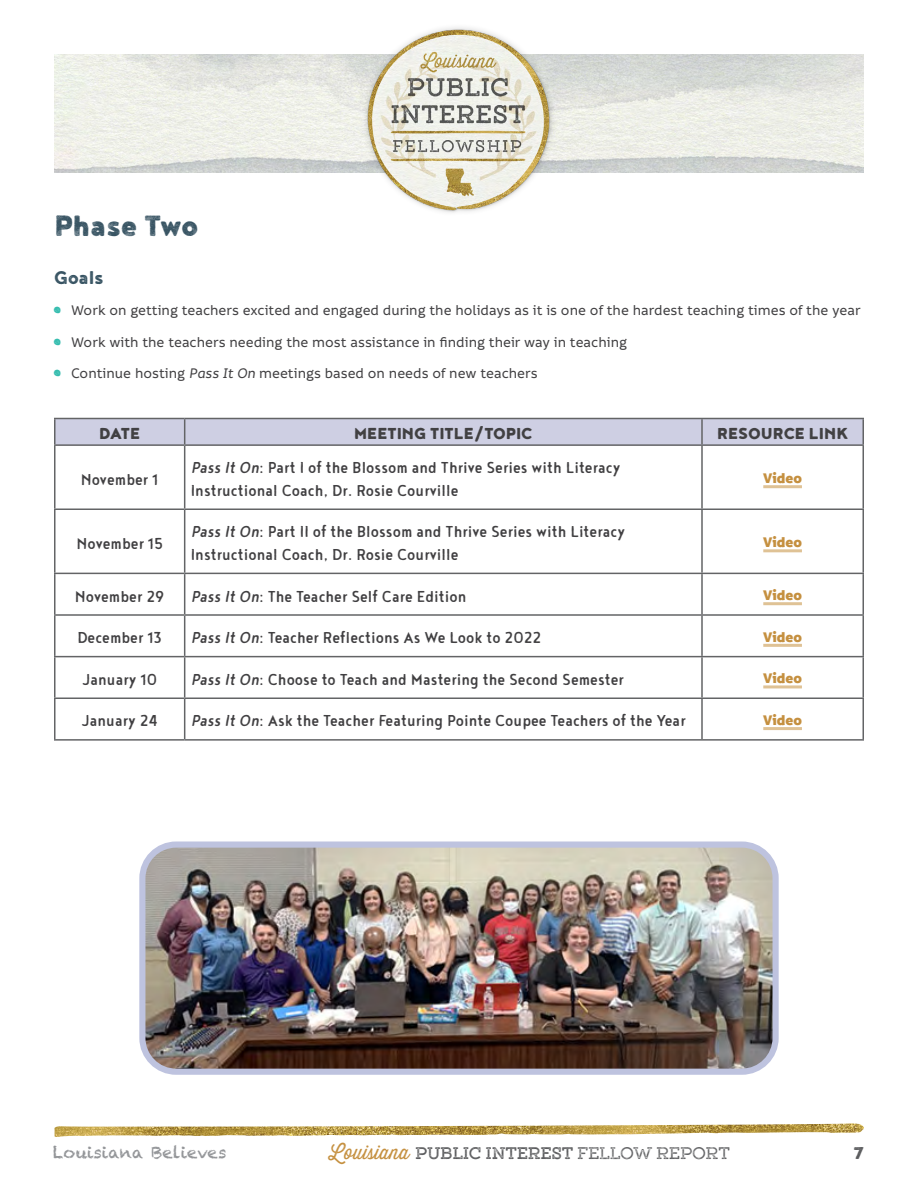
<style>
.page{position:relative;width:918px;height:1188px;background:#fff}
.page>*{position:absolute;margin:0;border:0;box-sizing:border-box;transform-origin:0 0}
.Heading{font:36px "Noyh A Bistro Smoke";color:#385463}
.Heading-2{font:22.5px "Noyh A Cafe Press 1";color:#385463}
.t1{font:21px "Noyh A Bistro Smoke";color:#58595b}
.t2{font:19.5px/22.5px "Noyh A Text 2";color:#414042}
.t3{font:19.5px "Noyh A Bistro";color:#414042}
.t4{font:16.5px "Chalkduster";color:#939598}
.t5{font:500 15px "Informative";color:#414042}
.t6{font:700 15px "Gist X Upr";letter-spacing:.025em;color:#58595b}
.t7{font:900 15px "Informative";color:#c59040}
.s1{font-family:"Le Osler Stamp";font-weight:400;font-size:24px;color:#36bdaf}
.s2{font-style:italic}
.s3{font-family:"Thirsty Rough Lt One";font-weight:400;font-size:19.5px;color:#c59040}
.s4{font-family:"Gist X Upr Reg";font-weight:400}
</style>
<div class="page">
<img style="left:358px;top:1123px;width:506px;height:12px">
<img style="left:55px;top:1126px;width:303px;height:11px">
<img style="left:54px;top:54px;width:810px;height:119px">
<div style="left:360px;top:22px;width:197px;height:195px;background:#000;opacity:.2"></div>
<img style="left:366px;top:28px;width:186px;height:184px">
<hr style="left:54px;top:446px;width:2px;height:62px;background:#636466">
<hr style="left:184px;top:446px;width:1px;height:62px;background:#636466">
<hr style="left:701px;top:446px;width:2px;height:62px;background:#636466">
<hr style="left:862px;top:446px;width:2px;height:62px;background:#636466">
<hr style="left:54px;top:508px;width:131px;height:2px;background:#636466">
<hr style="left:54px;top:510px;width:2px;height:63px;background:#636466">
<hr style="left:185px;top:508px;width:517px;height:2px;background:#636466">
<hr style="left:184px;top:510px;width:1px;height:63px;background:#636466">
<hr style="left:702px;top:508px;width:162px;height:2px;background:#636466">
<hr style="left:701px;top:510px;width:2px;height:63px;background:#636466">
<hr style="left:862px;top:510px;width:2px;height:63px;background:#636466">
<hr style="left:54px;top:573px;width:131px;height:1px;background:#636466">
<hr style="left:54px;top:574px;width:2px;height:40px;background:#636466">
<hr style="left:185px;top:573px;width:517px;height:1px;background:#636466">
<hr style="left:184px;top:574px;width:1px;height:40px;background:#636466">
<hr style="left:702px;top:573px;width:162px;height:1px;background:#636466">
<hr style="left:701px;top:574px;width:2px;height:40px;background:#636466">
<hr style="left:862px;top:574px;width:2px;height:40px;background:#636466">
<hr style="left:54px;top:614px;width:131px;height:2px;background:#636466">
<hr style="left:54px;top:616px;width:2px;height:40px;background:#636466">
<hr style="left:185px;top:614px;width:517px;height:2px;background:#636466">
<hr style="left:184px;top:616px;width:1px;height:40px;background:#636466">
<hr style="left:702px;top:614px;width:162px;height:2px;background:#636466">
<hr style="left:701px;top:616px;width:2px;height:40px;background:#636466">
<hr style="left:862px;top:616px;width:2px;height:40px;background:#636466">
<hr style="left:54px;top:656px;width:131px;height:1px;background:#636466">
<hr style="left:54px;top:657px;width:2px;height:41px;background:#636466">
<hr style="left:185px;top:656px;width:517px;height:1px;background:#636466">
<hr style="left:184px;top:657px;width:1px;height:41px;background:#636466">
<hr style="left:702px;top:656px;width:162px;height:1px;background:#636466">
<hr style="left:701px;top:657px;width:2px;height:41px;background:#636466">
<hr style="left:862px;top:657px;width:2px;height:41px;background:#636466">
<hr style="left:54px;top:698px;width:131px;height:1px;background:#636466">
<hr style="left:54px;top:699px;width:2px;height:40px;background:#636466">
<hr style="left:185px;top:698px;width:517px;height:1px;background:#636466">
<hr style="left:184px;top:699px;width:1px;height:40px;background:#636466">
<hr style="left:702px;top:698px;width:162px;height:1px;background:#636466">
<hr style="left:701px;top:699px;width:2px;height:40px;background:#636466">
<hr style="left:862px;top:699px;width:2px;height:40px;background:#636466">
<hr style="left:54px;top:739px;width:131px;height:2px;background:#636466">
<hr style="left:185px;top:739px;width:517px;height:2px;background:#636466">
<hr style="left:702px;top:739px;width:162px;height:2px;background:#636466">
<hr style="left:54px;top:418px;width:131px;height:1px;background:#636466">
<hr style="left:54px;top:419px;width:2px;height:25px;background:#636466">
<hr style="left:54px;top:444px;width:131px;height:2px;background:#636466">
<svg style="left:55px;top:418px;width:807px;height:27px;background:#c9cadd"></svg>
<hr style="left:702px;top:418px;width:162px;height:1px;background:#636466">
<hr style="left:701px;top:419px;width:2px;height:25px;background:#636466">
<hr style="left:862px;top:419px;width:2px;height:25px;background:#636466">
<hr style="left:185px;top:444px;width:517px;height:2px;background:#636466">
<hr style="left:702px;top:444px;width:162px;height:2px;background:#636466">
<hr style="left:763px;top:485px;width:39px;height:3px;background:#dfc295">
<hr style="left:763px;top:549px;width:39px;height:3px;background:#dfc295">
<hr style="left:763px;top:602px;width:39px;height:3px;background:#dfc295">
<hr style="left:763px;top:644px;width:39px;height:3px;background:#dfc295">
<hr style="left:763px;top:685px;width:39px;height:3px;background:#dfc295">
<hr style="left:763px;top:727px;width:39px;height:3px;background:#dfc295">
<img style="left:146px;top:849px;width:626px;height:219px">
<div style="left:139px;top:842px;width:640px;height:233px;border:6px solid #bec3df;border-radius:34px"></div>
<p class="Heading" style="left:54px;top:204px;width:146px">Phase Two</p>
<p class="Heading-2" style="left:54px;top:264px;width:51px">Goals</p>
<p class="t5" style="left:54px;top:302px;width:808px"><span class="s1">•</span> Work on getting teachers excited and engaged during the holidays as it is one of the hardest teaching times of the year</p>
<p class="t5" style="left:54px;top:334px;width:575px"><span class="s1">•</span> Work with the teachers needing the most assistance in finding their way in teaching</p>
<p class="t5" style="left:54px;top:365px;width:485px"><span class="s1">•</span> Continue hosting <span class="s2">Pass It On</span> meetings based on needs of new teachers</p>
<p class="t3" style="left:99px;top:422px;width:42px">DATE</p>
<p class="t3" style="left:354px;top:422px;width:180px">MEETING TITLE/TOPIC</p>
<p class="t3" style="left:717px;top:422px;width:132px">RESOURCE LINK</p>
<p class="t2" style="left:81px;top:467px;width:79px">November 1</p>
<p class="t2" style="left:191px;top:456px;width:431px"><span class="s2">PassItOn</span>: Part I of the Blossom and Thrive Series with Literacy<br>Instructional Coach, Dr. Rosie Courville</p>
<p class="t7" style="left:763px;top:469px;width:40px">Video</p>
<p class="t2" style="left:77px;top:531px;width:88px">November 15</p>
<p class="t2" style="left:191px;top:520px;width:436px"><span class="s2">PassItOn</span>: Part II of the Blossom and Thrive Series with Literacy<br>Instructional Coach, Dr. Rosie Courville</p>
<p class="t7" style="left:763px;top:533px;width:40px">Video</p>
<p class="t2" style="left:75px;top:584px;width:91px">November 29</p>
<p class="t2" style="left:191px;top:584px;width:277px"><span class="s2">PassItOn</span>: The Teacher Self Care Edition</p>
<p class="t7" style="left:763px;top:586px;width:40px">Video</p>
<p class="t2" style="left:77px;top:626px;width:86px">December 13</p>
<p class="t2" style="left:191px;top:626px;width:352px"><span class="s2">PassItOn</span>: Teacher Reflections As We Look to 2022</p>
<p class="t7" style="left:763px;top:628px;width:40px">Video</p>
<p class="t2" style="left:82px;top:667px;width:76px">January 10</p>
<p class="t2" style="left:191px;top:667px;width:435px"><span class="s2">PassItOn</span>: Choose to Teach and Mastering the Second Semester</p>
<p class="t7" style="left:763px;top:669px;width:40px">Video</p>
<p class="t2" style="left:82px;top:709px;width:77px">January 24</p>
<p class="t2" style="left:191px;top:709px;width:497px"><span class="s2">PassItOn</span>: Ask the Teacher Featuring Pointe Coupee Teachers of the Year</p>
<p class="t7" style="left:763px;top:711px;width:40px">Video</p>
<p class="t4" style="left:53px;top:1143px;width:175px">Louisiana Believes</p>
<p class="t6" style="left:329px;top:1143px;width:402px"><span class="s3">Louisiana</span> PUBLIC INTEREST <span class="s4">FELLOW REPORT</span></p>
<p class="t1" style="left:854px;top:1140px;width:12px">7</p>
</div>
